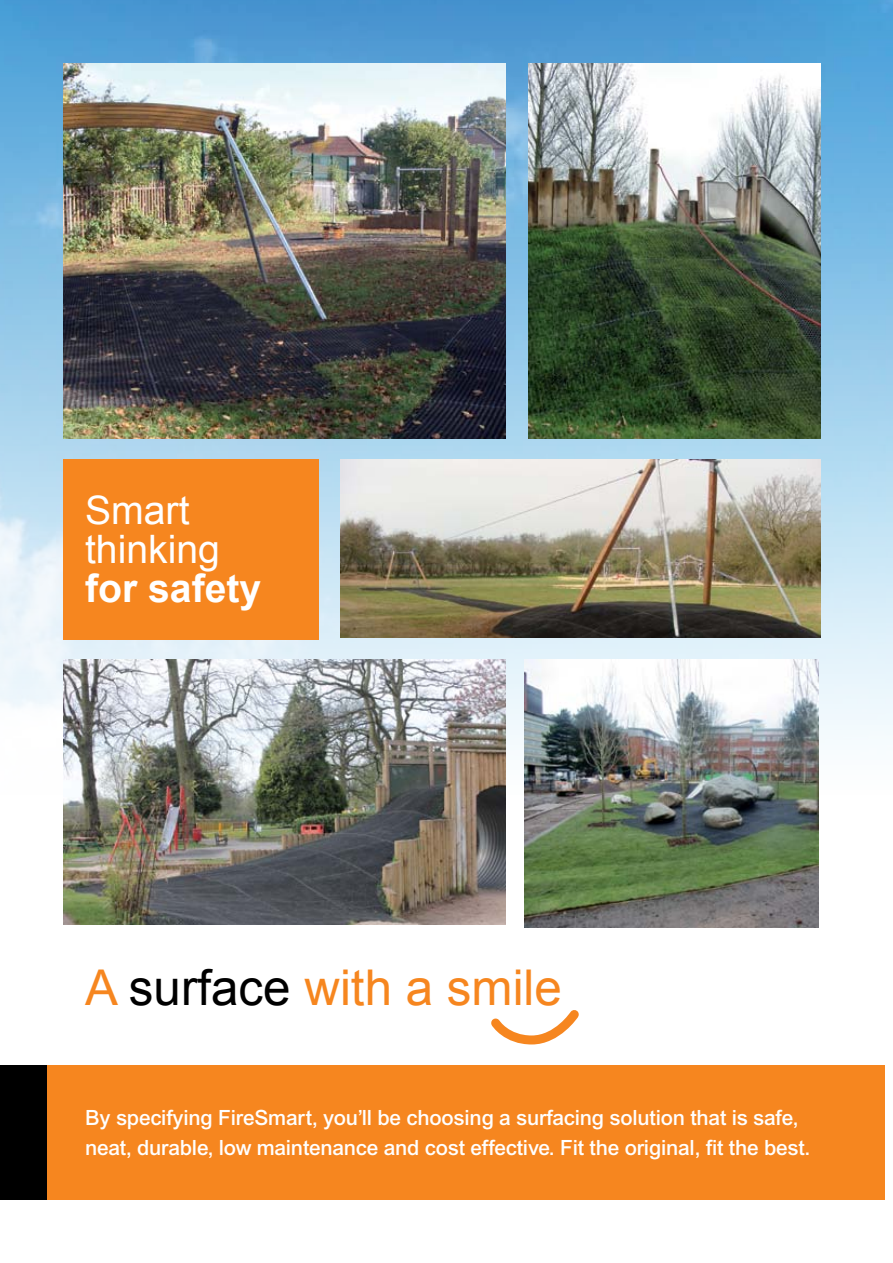
<style>
.page{position:relative;width:893px;height:1263px;background:#fff}
.page>*{position:absolute;margin:0;border:0;box-sizing:border-box;transform-origin:0 0}
.t1{font:49.35px "Arial";color:#f6861f}
.t2{font:39.15px/38.8px "Arial";color:#fff}
.t3{font:700 39.15px "Arial";color:#fff}
.t4{font:500 21px/30px "Arial";letter-spacing:-.01em;color:#fff}
.s1{color:#000}
</style>
<div class="page">
<img style="left:0;top:0;width:893px;height:1166px">
<div style="left:0;top:1065px;width:884px;height:134px;background:#f6861f"></div>
<img style="left:64px;top:64px;width:442px;height:374px">
<img style="left:340px;top:459px;width:480px;height:179px">
<div style="left:64px;top:459px;width:255px;height:180px;background:#f6861f"></div>
<img style="left:525px;top:659px;width:293px;height:268px">
<img style="left:64px;top:659px;width:442px;height:266px">
<div style="left:0;top:1065px;width:47px;height:134px;background:#000"></div>
<img style="left:529px;top:64px;width:292px;height:374px">
<svg style="left:487px;top:1005px;width:96px;height:44px"></svg>
<h2 class="t2" style="left:85px;top:491px;width:137px">Smart thinking</h2>
<h2 class="t3" style="left:85px;top:562px;width:178px">for safety</h2>
<h1 class="t1" style="left:85px;top:956px;width:478px">A <span class="s1">surface</span> with a smile</h1>
<p class="t4" style="left:85px;top:1103px;width:727px">By specifying FireSmart, you’ll be choosing a surfacing solution that is safe, neat, durable, low maintenance and cost effective. Fit the original, fit the best.</p>
</div>
